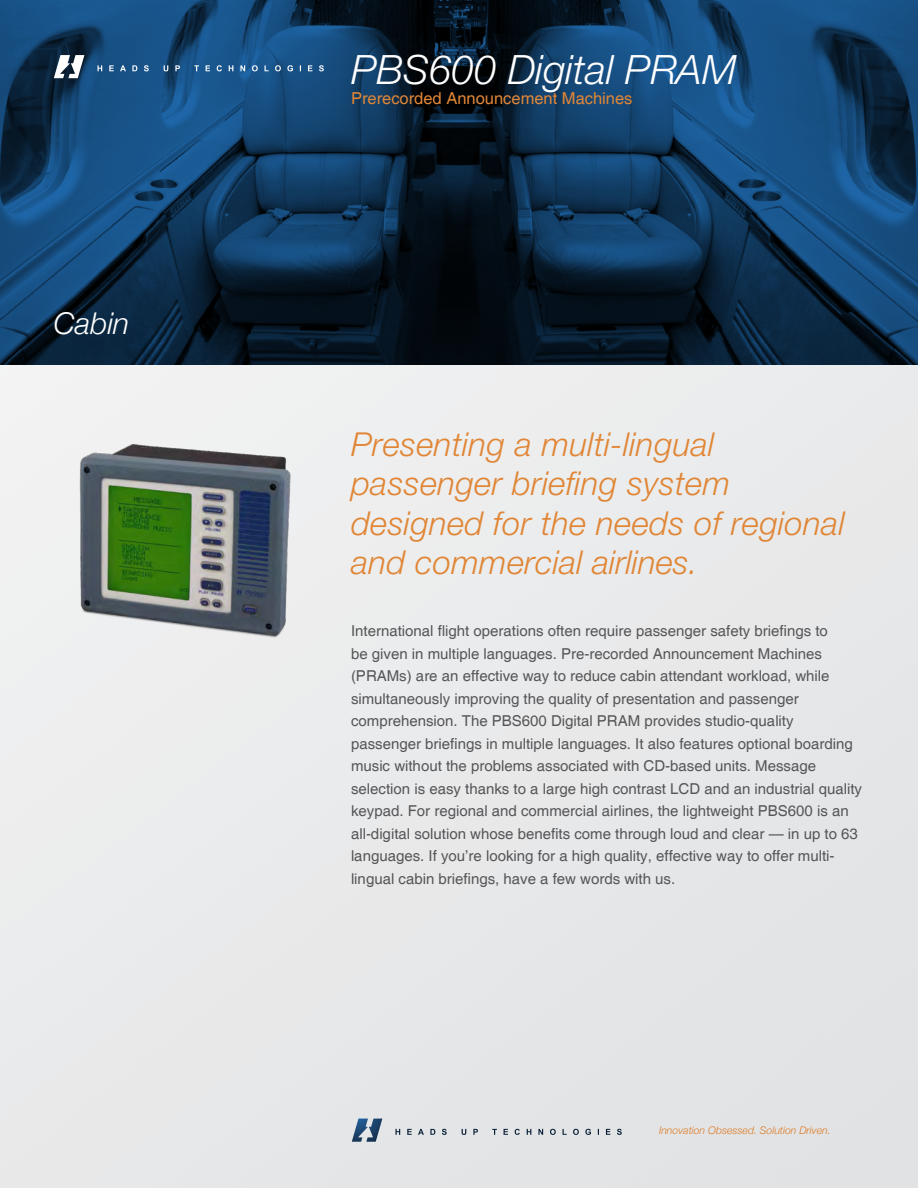
<style>
.page{position:relative;width:918px;height:1188px;background:#fff}
.page>*{position:absolute;margin:0;border:0;box-sizing:border-box;transform-origin:0 0}
.t1{font:italic 300 40.5px "Helvetica Neue LT Std";color:#fff}
.t2{font:italic 300 33px/39.6px "Helvetica Neue LT Std";letter-spacing:.01em;color:#e08636}
.t3{font:italic 300 30px "Helvetica Neue";color:#fff}
.t4{font:16.5px "Helvetica";color:#e08636}
.t5{font:15px/22.5px "Helvetica";color:#565659}
.t6{font:italic 300 10.5px "Helvetica Neue";color:#dd7b26}
</style>
<div class="page">
<div style="left:0;top:364px;width:918px;height:824px;background:#e9e9ea"></div>
<svg style="left:352px;top:1119px;width:30px;height:23px"></svg>
<svg style="left:515px;top:1129px;width:107px;height:6px"></svg>
<svg style="left:0;top:0;width:918px;height:364px"></svg>
<img style="left:42px;top:296px;width:120px;height:68px">
<svg style="left:54px;top:55px;width:30px;height:23px"></svg>
<svg style="left:98px;top:65px;width:226px;height:6px"></svg>
<img style="left:65px;top:433px;width:240px;height:214px">
<h3 class="t3" style="left:54px;top:306px;width:77px">Cabin</h3>
<h1 class="t1" style="left:351px;top:46px;width:387px">PBS600 Digital PRAM</h1>
<p class="t4" style="left:351px;top:89px;width:283px">Prerecorded Announcement Machines</p>
<h2 class="t2" style="left:351px;top:424px;width:495px">Presenting a multi-lingual passenger briefing system designed for the needs of regional and commercial airlines.</h2>
<p class="t5" style="left:351px;top:620px;width:513px">International flight operations often require passenger safety briefings to<br>be given in multiple languages. Pre-recorded Announcement Machines (PRAMs) are an effective way to reduce cabin attendant workload, while simultaneously improving the quality of presentation and passenger comprehension. The PBS600 Digital PRAM provides studio-quality passenger briefings in multiple languages. It also features optional boarding music without the problems associated with CD-based units. Message selection is easy thanks to a large high contrast LCD and an industrial quality keypad. For regional and commercial airlines, the lightweight PBS600 is an all-digital solution whose benefits come through loud and clear — in up to 63 languages. If you’re looking for a high quality, effective way to offer multi&shy;lingual cabin briefings, have a few words with us.</p>
<p class="t6" style="left:659px;top:1124px;width:173px">Innovation Obsessed. Solution Driven.</p>
</div>
